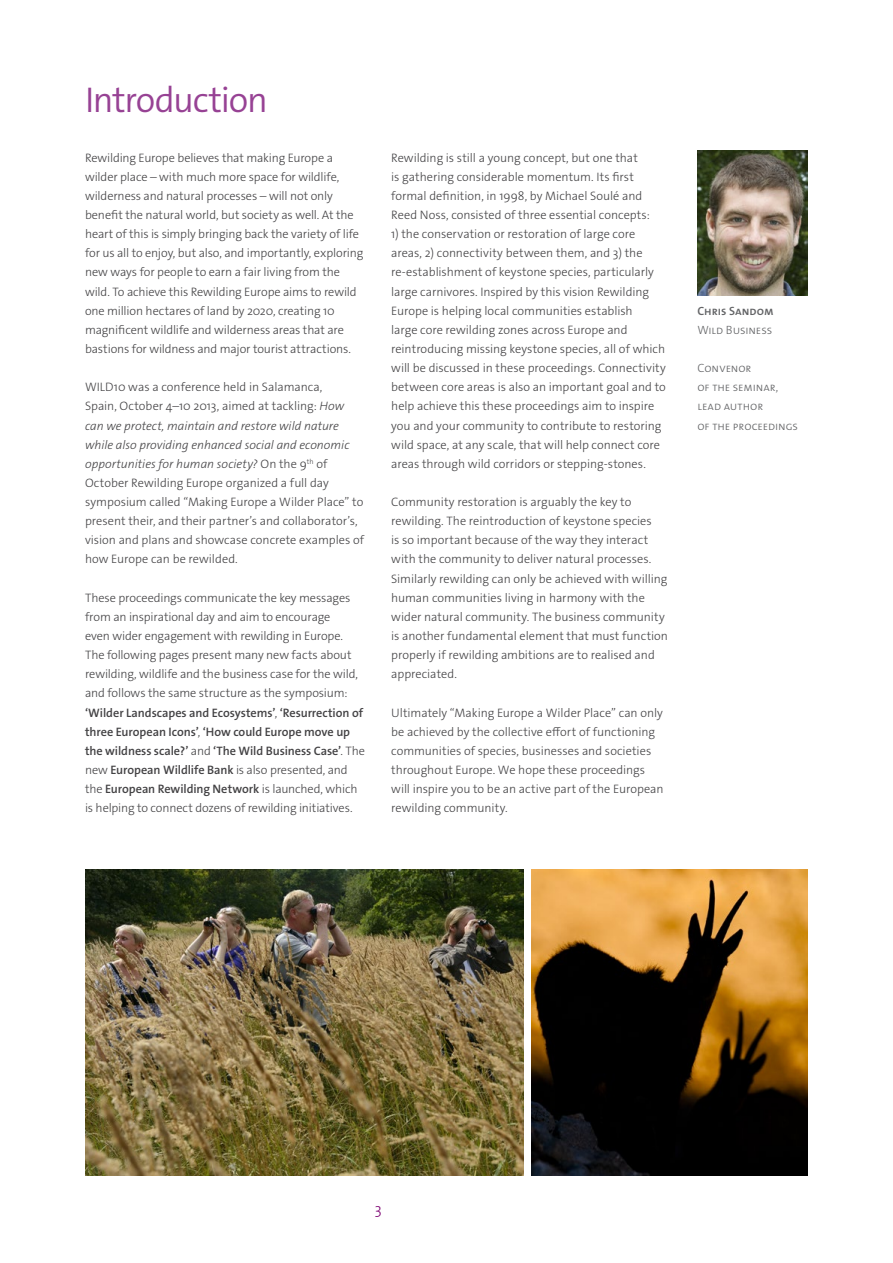
<style>
.page{position:relative;width:893px;height:1263px;background:#fff}
.page>*{position:absolute;margin:0;border:0;box-sizing:border-box;transform-origin:0 0}
.Heading_2{font:300 36px "The Sans Os F";color:#974294}
.t1{font:300 15px "The Sans Os F";color:#7c0072}
.Body_text{font:300 12.3px/19.2px "The Sans Os F";letter-spacing:-.01em;color:#434244}
.Heading_4{font:300 12px/19.2px "The Sans Os F";color:#636466}
.Heading_4-2{font:600 12px "The Sans Os F";letter-spacing:-.005em;color:#636466}
.s1{font-style:italic}
.s2{font-weight:600}
</style>
<div class="page">
<img style="left:531px;top:870px;width:277px;height:306px">
<img style="left:85px;top:870px;width:438px;height:306px">
<img style="left:697px;top:151px;width:111px;height:145px">
<p class="Heading_2" style="left:85px;top:76px;width:184px">Introduction</p>
<p class="Body_text" style="left:85px;top:148px;width:280px">Rewilding Europe believes that making Europe a wilder place – with much more space for wildlife, wilderness and natural processes – will not only benefit the natural world, but society as well. At the heart of this is simply bringing back the variety of life for us all to enjoy, but also, and importantly, exploring new ways for people to earn a fair living from the wild. To achieve this Rewilding Europe aims to rewild one million hectares of land by 2020, creating 10 magnificent wildlife and wilderness areas that are bastions for wildness and major tourist attractions.</p>
<p class="Body_text" style="left:85px;top:378px;width:281px">WILD10 was a conference held in Salamanca,<br>Spain, October 4–10 2013, aimed at tackling: <span class="s1">How can we protect, maintain and restore wild nature while also providing enhanced social and economic opportunities for human society?</span> On the 9<sup>th</sup> of October Rewilding Europe organized a full day symposium called “Making Europe a Wilder Place” to present their, and their partner’s and collaborator’s, vision and plans and showcase concrete examples of how Europe can be rewilded.</p>
<p class="Body_text" style="left:85px;top:588px;width:282px">These proceedings communicate the key messages from an inspirational day and aim to encourage<br>even wider engagement with rewilding in Europe.<br>The following pages present many new facts about rewilding, wildlife and the business case for the wild, and follows the same structure as the symposium: <span class="s2">‘Wilder Landscapes and Ecosystems’</span>, <span class="s2">‘Resurrection of three European Icons’</span>, <span class="s2">‘How could Europe move up the wildness scale?’</span> and <span class="s2">‘The Wild Business Case’</span>. The new <span class="s2">European Wildlife Bank</span> is also presented, and the <span class="s2">European Rewilding Network</span> is launched, which is helping to connect dozens of rewilding initiatives.</p>
<p class="Body_text" style="left:391px;top:148px;width:260px">Rewilding is still a young concept, but one that<br>is gathering considerable momentum. Its first formal definition, in 1998, by Michael Soulé and Reed Noss, consisted of three essential concepts:</p>
<p class="Body_text" style="left:391px;top:224px;width:276px">1) the conservation or restoration of large core areas, 2) connectivity between them, and 3) the re-establishment of keystone species, particularly large carnivores. Inspired by this vision Rewilding Europe is helping local communities establish<br>large core rewilding zones across Europe and reintroducing missing keystone species, all of which will be discussed in these proceedings. Connectivity between core areas is also an important goal and to help achieve this these proceedings aim to inspire you and your community to contribute to restoring wild space, at any scale, that will help connect core areas through wild corridors or stepping-stones.</p>
<p class="Body_text" style="left:391px;top:492px;width:278px">Community restoration is arguably the key to rewilding. The reintroduction of keystone species<br>is so important because of the way they interact with the community to deliver natural processes.<br>Similarly rewilding can only be achieved with willing human communities living in harmony with the wider natural community. The business community is another fundamental element that must function properly if rewilding ambitions are to realised and appreciated.</p>
<p class="Body_text" style="left:391px;top:703px;width:274px">Ultimately “Making Europe a Wilder Place” can only be achieved by the collective effort of functioning communities of species, businesses and societies throughout Europe. We hope these proceedings will inspire you to be an active part of the European rewilding community.</p>
<p class="Heading_4-2" style="left:697px;top:303px;width:78px">Chris Sandom</p>
<p class="Heading_4" style="left:697px;top:320px;width:76px">Wild Business</p>
<p class="Heading_4" style="left:697px;top:358px;width:102px">Convenor<br>of the seminar, lead author<br>of the proceedings</p>
<p class="t1" style="left:375px;top:1199px;width:8px">3</p>
</div>
